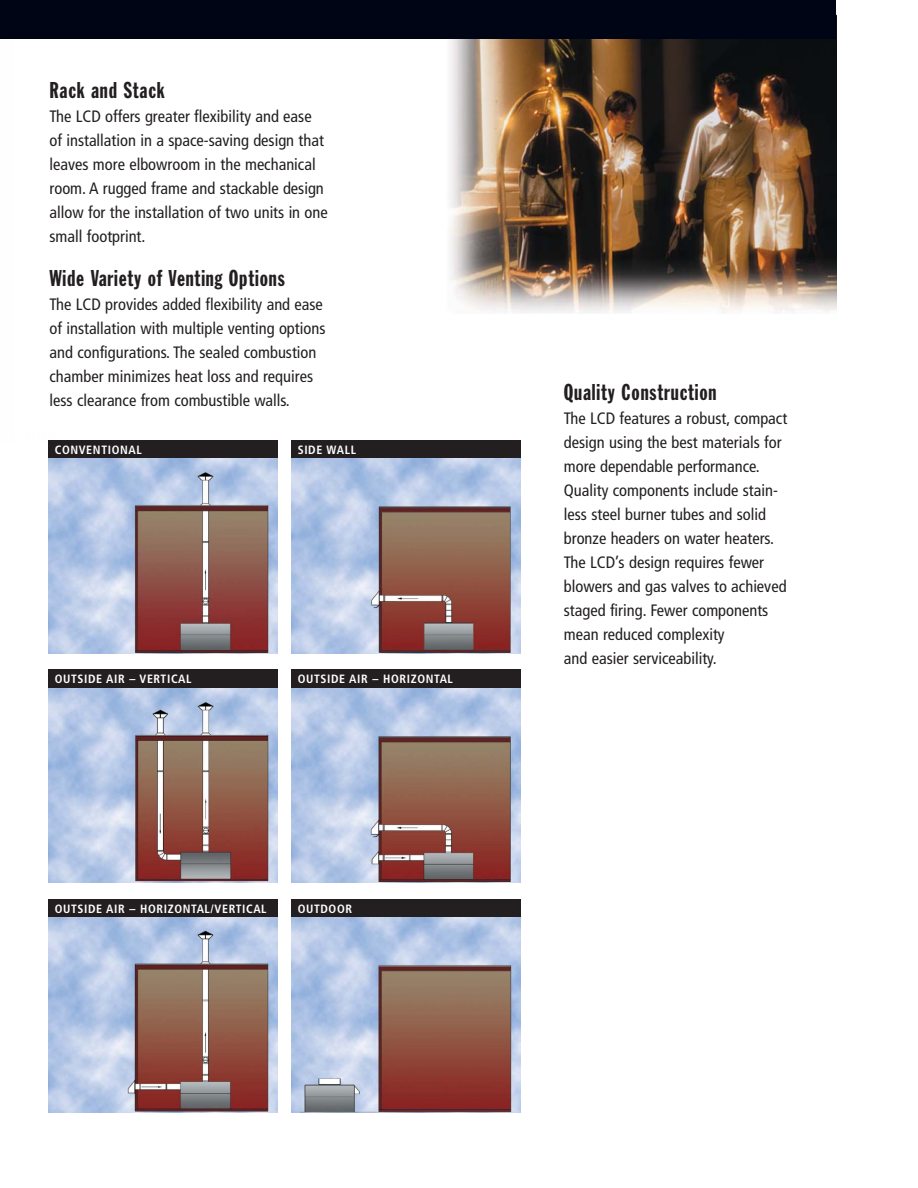
<style>
.page{position:relative;width:918px;height:1188px;background:#fff}
.page>*{position:absolute;margin:0;border:0;box-sizing:border-box;transform-origin:0 0}
.t1{font:22.5px "Franklin Gothic Extra Cond";letter-spacing:.04em;color:#231f20}
.t2{font:condensed 16.5px/24px "Frutiger";color:#231f20}
.t3{font:700 condensed 12px "Frutiger";letter-spacing:.05em;color:#fff}
</style>
<div class="page">
<img style="left:14px;top:14px;width:823px;height:299px">
<div style="left:0;top:0;width:836px;height:38px;background:#000515"></div>
<div style="left:48px;top:440px;width:230px;height:19px;background:#231f20"></div>
<img style="left:48px;top:459px;width:230px;height:194px">
<div style="left:48px;top:669px;width:230px;height:19px;background:#231f20"></div>
<img style="left:48px;top:688px;width:230px;height:195px">
<div style="left:48px;top:899px;width:230px;height:19px;background:#231f20"></div>
<img style="left:48px;top:918px;width:230px;height:194px">
<div style="left:291px;top:440px;width:230px;height:19px;background:#231f20"></div>
<img style="left:291px;top:459px;width:230px;height:194px">
<div style="left:291px;top:669px;width:230px;height:19px;background:#231f20"></div>
<img style="left:291px;top:688px;width:229px;height:195px">
<div style="left:291px;top:899px;width:230px;height:19px;background:#231f20"></div>
<img style="left:291px;top:918px;width:230px;height:194px">
<h1 class="t1" style="left:50px;top:82px;width:117px">Rack and Stack</h1>
<p class="t2" style="left:50px;top:106px;width:280px">The LCD offers greater flexibility and ease of installation in a space-saving design that leaves more elbowroom in the mechanical room. A rugged frame and stackable design allow for the installation of two units in one small footprint.</p>
<h1 class="t1" style="left:50px;top:270px;width:237px">Wide Variety of Venting Options</h1>
<p class="t2" style="left:50px;top:294px;width:277px">The LCD provides added flexibility and ease of installation with multiple venting options and configurations. The sealed combustion chamber minimizes heat loss and requires less clearance from combustible walls.</p>
<p class="t3" style="left:55px;top:445px;width:89px">CONVENTIONAL</p>
<p class="t3" style="left:55px;top:674px;width:138px">OUTSIDE AIR – VERTICAL</p>
<p class="t3" style="left:298px;top:445px;width:60px">SIDE WALL</p>
<p class="t3" style="left:298px;top:674px;width:157px">OUTSIDE AIR – HORIZONTAL</p>
<p class="t3" style="left:55px;top:904px;width:213px">OUTSIDE AIR – HORIZONTAL/VERTICAL</p>
<p class="t3" style="left:298px;top:904px;width:56px">OUTDOOR</p>
<h1 class="t1" style="left:564px;top:384px;width:154px">Quality Construction</h1>
<p class="t2" style="left:564px;top:408px;width:225px">The LCD features a robust, compact design using the best materials for more dependable performance.<br>Quality components include stain&shy;less steel burner tubes and solid bronze headers on water heaters.<br>The LCD’s design requires fewer blowers and gas valves to achieved staged firing. Fewer components mean reduced complexity<br>and easier serviceability.</p>
</div>
